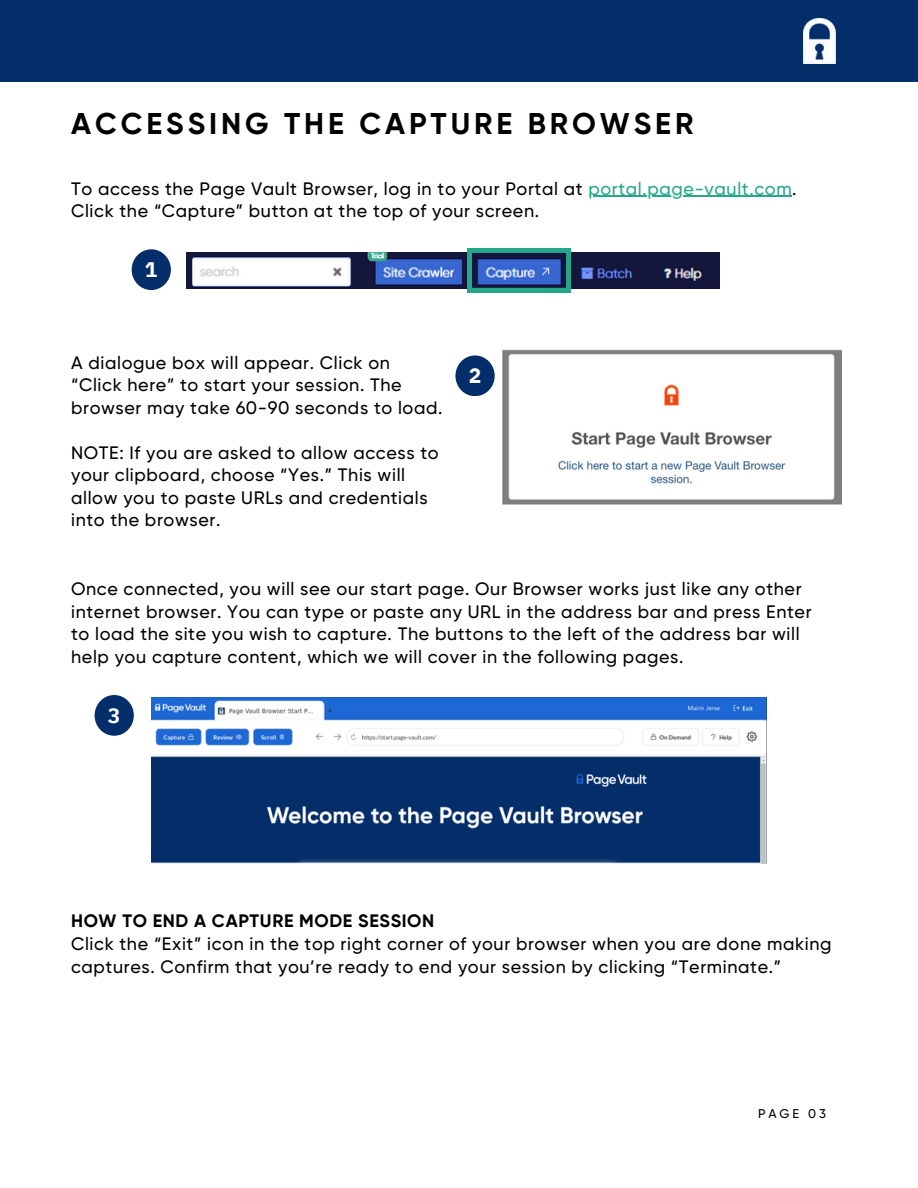
<style>
.page{position:relative;width:918px;height:1188px;background:#fff}
.page>*{position:absolute;margin:0;border:0;box-sizing:border-box;transform-origin:0 0}
.t1{font:700 30px "Gilroy";letter-spacing:.13em;color:#000001}
.t2{font:700 21px "IBM Plex Sans";color:#fff}
.t3{font:500 18px/22.5px "Gilroy";letter-spacing:.035em;color:#000}
.t4{font:500 18px/22.5px "Gilroy";letter-spacing:.035em;color:#000001}
.t5{font:500 12.75px "Gilroy";letter-spacing:.23em;color:#000001}
.s1{color:#25a88a}
.s2{font-weight:700}
</style>
<div class="page">
<div style="left:0;top:0;width:918px;height:81px;background:#042e69"></div>
<img style="left:804px;top:18px;width:31px;height:45px">
<img style="left:502px;top:349px;width:339px;height:156px">
<img style="left:151px;top:698px;width:616px;height:165px">
<div style="left:132px;top:249px;width:39px;height:41px;background:#042e69;border-radius:50%"></div>
<div style="left:455px;top:355px;width:40px;height:41px;background:#042e69;border-radius:50%"></div>
<img style="left:186px;top:253px;width:534px;height:36px">
<svg style="left:467px;top:248px;width:104px;height:44px;background:#306a96"></svg>
<hr style="left:588px;top:196px;width:204px;height:1px;background:#25a88a">
<div style="left:95px;top:695px;width:39px;height:41px;background:#042e69;border-radius:50%"></div>
<h2 class="t1" style="left:71px;top:105px;width:624px">ACCESSING THE CAPTURE BROWSER</h2>
<p class="t4" style="left:71px;top:177px;width:727px">To access the Page Vault Browser, log in to your Portal at <span class="s1">portal.page-vault.com</span>.</p>
<h2 class="t4" style="left:71px;top:200px;width:470px">Click the “Capture” button at the top of your screen.</h2>
<h2 class="t2" style="left:145px;top:255px;width:14px">1</h2>
<p class="t4" style="left:71px;top:351px;width:373px">A dialogue box will appear. Click on “Click here” to start your session. The browser may take 60-90 seconds to load.</p>
<h1 class="t4" style="left:71px;top:441px;width:369px">NOTE: If you are asked to allow access to your clipboard, choose “Yes.” This will allow you to paste URLs and credentials into the browser.</h1>
<p class="t2" style="left:469px;top:362px;width:14px">2</p>
<p class="t3" style="left:71px;top:578px;width:742px">Once connected, you will see our start page. Our Browser works just like any other internet browser. You can type or paste any URL in the address bar and press Enter to load the site you wish to capture. The buttons to the left of the address bar will help you capture content, which we will cover in the following pages.</p>
<p class="t2" style="left:108px;top:701px;width:14px">3</p>
<h2 class="t3" style="left:71px;top:909px;width:762px;line-height:23.1px"><span class="s2">HOW TO END A CAPTURE MODE SESSION<br></span>Click the “Exit” icon in the top right corner of your browser when you are done making captures. Confirm that you’re ready to end your session by clicking “Terminate.”</h2>
<p class="t5" style="left:758px;top:1106px;width:69px">PAGE 03</p>
</div>
